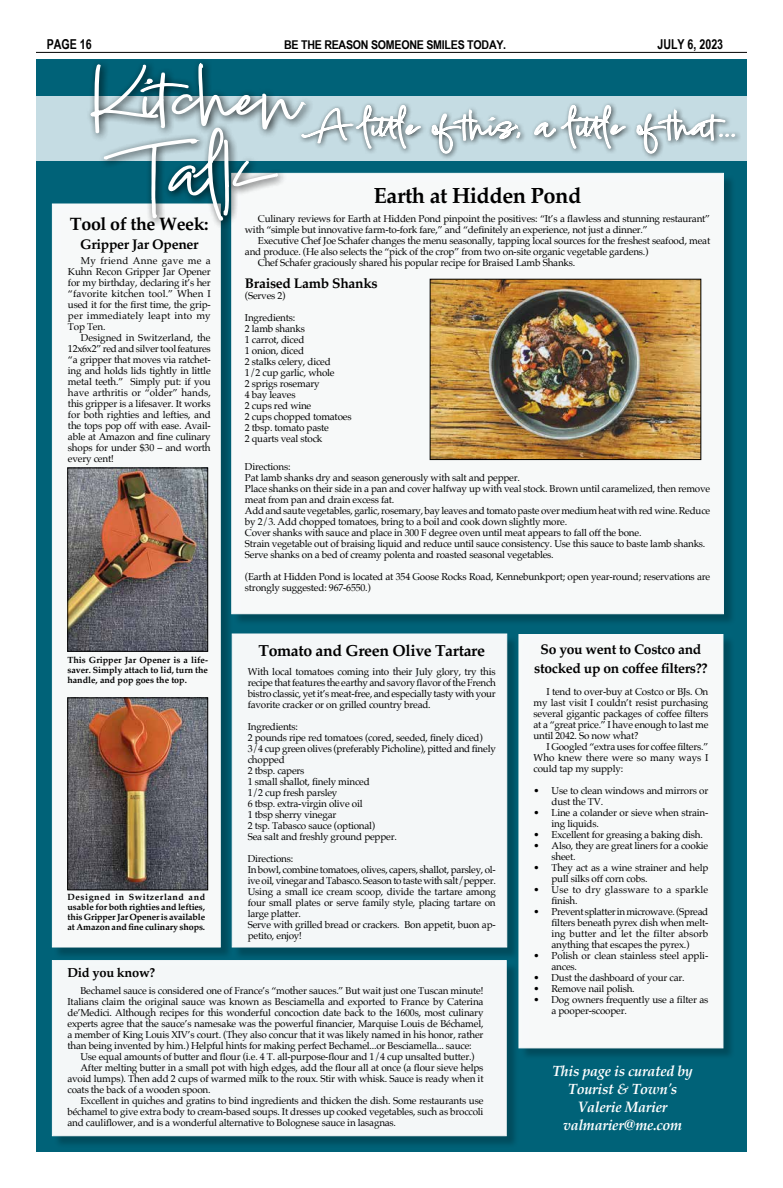
<style>
.page{position:relative;width:783px;height:1188px;background:#fff}
.page>*{position:absolute;margin:0;border:0;box-sizing:border-box;transform-origin:0 0}
.t1{font:700 22px "Palatino";letter-spacing:-.02em;color:#000}
.t2{font:700 18px "Palatino";letter-spacing:-.02em;color:#000}
.t3{font:700 16px "Palatino";letter-spacing:-.02em;color:#000}
.t4{font:italic 700 15px/18px "Palatino";letter-spacing:-.02em;color:#fff;text-align:center;scale:.96 1}
.t5{font:700 14px/19px "Palatino";letter-spacing:-.02em;color:#000;text-align:center}
.t6{font:700 13.6px "Arial Narrow";color:#000;scale:.95 1}
.t7{font:700 13px "Palatino";letter-spacing:-.02em;color:#000}
.t8{font:700 12.1px "Arial Narrow";letter-spacing:-.02em;color:#000;scale:1.08 1}
.t9{font:10px/11px "Palatino";letter-spacing:-.02em;color:#000}
.t10{font:10px/11px "Palatino";letter-spacing:.015em;color:#000}
.t11{font:700 9px/10px "Palatino";letter-spacing:-.005em;color:#000;text-align:justify}
</style>
<div class="page">
<hr style="left:36px;top:52px;width:711px;height:1px;background:#000">
<div style="left:36px;top:59px;width:711px;height:1092px;background:#006278"></div>
<div style="left:233px;top:175px;width:503px;height:451px;background:#000;opacity:.23"></div>
<div style="left:231px;top:173px;width:493px;height:441px;background:#f7f9f9;border:1px solid #fff"></div>
<div style="left:36px;top:96px;width:711px;height:64px;background:#c5dce3"></div>
<div style="left:54px;top:205px;width:179px;height:755px;background:#000;opacity:.23"></div>
<div style="left:52px;top:204px;width:169px;height:743px;background:#f7f9f9;border:1px solid #fff"></div>
<div style="left:85px;top:58px;width:230px;height:173px;background:#000;opacity:.91"></div>
<div style="left:234px;top:635px;width:285px;height:325px;background:#000;opacity:.23"></div>
<div style="left:232px;top:634px;width:275px;height:313px;background:#f4f7f8;border:1px solid #fff"></div>
<div style="left:520px;top:636px;width:216px;height:425px;background:#000;opacity:.23"></div>
<div style="left:519px;top:634px;width:204px;height:414px;background:#f7f9f9"></div>
<img style="left:69px;top:470px;width:137px;height:180px">
<div style="left:67px;top:468px;width:141px;height:184px;border:1px solid #000"></div>
<img style="left:69px;top:700px;width:137px;height:188px">
<div style="left:67px;top:698px;width:141px;height:192px;border:1px solid #000"></div>
<img style="left:432px;top:281px;width:267px;height:177px">
<div style="left:430px;top:279px;width:271px;height:181px;border:1px solid #000"></div>
<div style="left:54px;top:962px;width:465px;height:187px;background:#000;opacity:.23"></div>
<div style="left:52px;top:960px;width:454px;height:176px;background:#f4f7f8;border:1px solid #fff"></div>
<svg style="left:90px;top:51px;width:333px;height:169px"></svg>
<svg style="left:430px;top:51px;width:92px;height:124px"></svg>
<svg style="left:533px;top:51px;width:94px;height:124px"></svg>
<svg style="left:635px;top:51px;width:101px;height:140px"></svg>
<h3 class="t6" style="left:47px;top:36px;width:49px">PAGE 16</h3>
<p class="t8" style="left:284px;top:38px;width:207px">BE THE REASON SOMEONE SMILES TODAY.</p>
<h3 class="t6" style="left:657px;top:36px;width:71px">JULY 6, 2023</h3>
<h2 class="t2" style="left:70px;top:209px;width:140px">Tool of the Week:</h2>
<h3 class="t5" style="left:80px;top:234px;width:120px">Gripper Jar Opener</h3>
<p class="t9" style="left:68px;top:255px;width:144px;text-align:justify;text-indent:13px">My friend Anne gave me a Kuhn Recon Gripper Jar Opener for my birthday, declaring it’s her “favorite kitchen tool.” When I used it for the first time, the grip&shy;per immediately leapt into my Top Ten.</p>
<p class="t9" style="left:68px;top:332px;width:144px;text-align:justify;text-indent:13px">Designed in Switzerland, the 12x6x2” red and silver tool features “a gripper that moves via ratchet&shy;ing and holds lids tightly in little metal teeth.” Simply put: if you have arthritis or “older” hands, this gripper is a lifesaver. It works for both righties and lefties, and the tops pop off with ease. Avail&shy;able at Amazon and fine culinary shops for under $30 – and worth every cent!</p>
<h1 class="t1" style="left:374px;top:177px;width:209px">Earth at Hidden Pond</h1>
<p class="t9" style="left:245px;top:213px;width:467px;text-indent:13px">Culinary reviews for Earth at Hidden Pond pinpoint the positives: “It’s a flawless and stunning restaurant” with “simple but innovative farm-to-fork fare,” and “definitely an experience, not just a dinner.”</p>
<p class="t9" style="left:258px;top:235px;width:454px">Executive Chef Joe Schafer changes the menu seasonally, tapping local sources for the freshest seafood, meat</p>
<p class="t9" style="left:245px;top:246px;width:405px">and produce. (He also selects the “pick of the crop” from two on-site organic vegetable gardens.)</p>
<p class="t9" style="left:258px;top:257px;width:319px">Chef Schafer graciously shared his popular recipe for Braised Lamb Shanks.</p>
<h3 class="t5" style="left:245px;top:274px;width:134px">Braised Lamb Shanks</h3>
<p class="t9" style="left:245px;top:290px;width:42px">(Serves 2)</p>
<p class="t9" style="left:245px;top:312px;width:108px">Ingredients:<br>2 lamb shanks<br>1 carrot, diced<br>1 onion, diced<br>2 stalks celery, diced<br>1/2 cup garlic, whole<br>2 sprigs rosemary<br>4 bay leaves<br>2 cups red wine<br>2 cups chopped tomatoes<br>2 tbsp. tomato paste<br>2 quarts veal stock</p>
<p class="t9" style="left:245px;top:461px;width:467px">Directions:<br>Pat lamb shanks dry and season generously with salt and pepper.<br>Place shanks on their side in a pan and cover halfway up with veal stock. Brown until caramelized, then remove meat from pan and drain excess fat.<br>Add and saute vegetables, garlic, rosemary, bay leaves and tomato paste over medium heat with red wine. Reduce by 2/3. Add chopped tomatoes, bring to a boil and cook down slightly more.<br>Cover shanks with sauce and place in 300 F degree oven until meat appears to fall off the bone.<br>Strain vegetable out of braising liquid and reduce until sauce consistency. Use this sauce to baste lamb shanks.<br>Serve shanks on a bed of creamy polenta and roasted seasonal vegetables.</p>
<p class="t9" style="left:245px;top:571px;width:467px">(Earth at Hidden Pond is located at 354 Goose Rocks Road, Kennebunkport; open year-round; reservations are strongly suggested: 967-6550.)</p>
<p class="t11" style="left:67px;top:654px;width:142px">This Gripper Jar Opener is a life&shy;saver. Simply attach to lid, turn the handle, and pop goes the top.</p>
<p class="t11" style="left:68px;top:892px;width:139px">Designed in Switzerland and usable for both righties and lefties, this Gripper Jar Opener is available at Amazon and fine culinary shops.</p>
<h3 class="t3" style="left:258px;top:637px;width:228px">Tomato and Green Olive Tartare</h3>
<p class="t9" style="left:248px;top:666px;width:250px;text-align:justify">With local tomatoes coming into their July glory, try this recipe that features the earthy and savory flavor of the French bistro classic, yet it’s meat-free, and especially tasty with your favorite cracker or on grilled country bread.</p>
<p class="t9" style="left:248px;top:721px;width:250px">Ingredients:<br>2 pounds ripe red tomatoes (cored, seeded, finely diced)<br>3/4 cup green olives (preferably Picholine), pitted and finely chopped<br>2 tbsp. capers<br>1 small shallot, finely minced<br>1/2 cup fresh parsley<br>6 tbsp. extra-virgin olive oil<br>1 tbsp sherry vinegar<br>2 tsp. Tabasco sauce (optional)<br>Sea salt and freshly ground pepper.</p>
<p class="t9" style="left:248px;top:853px;width:250px">Directions:<br>In bowl, combine tomatoes, olives, capers, shallot, parsley, ol&shy;ive oil, vinegar and Tabasco. Season to taste with salt/pepper.<br>Using a small ice cream scoop, divide the tartare among four small plates or serve family style, placing tartare on large platter.<br>Serve with grilled bread or crackers. Bon appetit, buon ap&shy;petito, enjoy!</p>
<h3 class="t7" style="left:67px;top:962px;width:89px">Did you know?</h3>
<p class="t9" style="left:67px;top:985px;width:418px;text-align:justify;text-indent:13px">Bechamel sauce is considered one of France’s “mother sauces.” But wait just one Tuscan minute!<br>Italians claim the original sauce was known as Besciamella and exported to France by Caterina de’Medici. Although recipes for this wonderful concoction date back to the 1600s, most culinary experts agree that the sauce’s namesake was the powerful financier, Marquise Louis de Béchamel, a member of King Louis XIV’s court. (They also concur that it was likely named in his honor, rather than being invented by him.) Helpful hints for making perfect Bechamel...or Besciamella... sauce:</p>
<p class="t9" style="left:80px;top:1051px;width:396px">Use equal amounts of butter and flour (i.e. 4 T. all-purpose-flour and 1/4 cup unsalted butter.)</p>
<p class="t9" style="left:80px;top:1062px;width:405px">After melting butter in a small pot with high edges, add the flour all at once (a flour sieve helps</p>
<p class="t9" style="left:67px;top:1073px;width:418px">avoid lumps). Then add 2 cups of warmed milk to the roux. Stir with whisk. Sauce is ready when it</p>
<p class="t9" style="left:67px;top:1084px;width:145px">coats the back of a wooden spoon.</p>
<p class="t9" style="left:80px;top:1095px;width:404px">Excellent in quiches and gratins to bind ingredients and thicken the dish. Some restaurants use</p>
<p class="t9" style="left:67px;top:1106px;width:418px">béchamel to give extra body to cream-based soups. It dresses up cooked vegetables, such as broccoli</p>
<p class="t9" style="left:67px;top:1117px;width:330px">and cauliflower, and is a wonderful alternative to Bolognese sauce in lasagnas.</p>
<h3 class="t5" style="left:534px;top:640px;width:175px">So you went to Costco and stocked up on coffee filters??</h3>
<p class="t9" style="left:534px;top:687px;width:176px;text-align:justify;text-indent:13px">I tend to over-buy at Costco or BJs. On my last visit I couldn’t resist purchasing several gigantic packages of coffee filters at a “great price.” I have enough to last me until 2042. So now what?</p>
<p class="t9" style="left:534px;top:742px;width:176px;text-align:justify;text-indent:13px">I Googled “extra uses for coffee filters.” Who knew there were so many ways I could tap my supply:</p>
<p class="t9" style="left:552px;top:786px;width:158px;text-indent:-18px">• Use to clean windows and mirrors or dust the TV.</p>
<p class="t9" style="left:552px;top:808px;width:158px;text-indent:-18px">• Line a colander or sieve when strain&shy;ing liquids.</p>
<p class="t9" style="left:534px;top:830px;width:171px">• Excellent for greasing a baking dish.</p>
<p class="t9" style="left:552px;top:841px;width:158px;text-indent:-18px">• Also, they are great liners for a cookie sheet.</p>
<p class="t9" style="left:552px;top:863px;width:158px;text-indent:-18px">• They act as a wine strainer and help pull silks off corn cobs.</p>
<p class="t10" style="left:552px;top:885px;width:158px;text-indent:-18px">• Use to dry glassware to a sparkle finish.</p>
<p class="t9" style="left:552px;top:907px;width:158px;text-align:justify;text-indent:-18px">• Prevent splatter in microwave. (Spread filters beneath pyrex dish when melt&shy;ing butter and let the filter absorb anything that escapes the pyrex.)</p>
<p class="t9" style="left:552px;top:951px;width:158px;text-indent:-18px">• Polish or clean stainless steel appli&shy;ances.</p>
<p class="t9" style="left:534px;top:973px;width:153px">• Dust the dashboard of your car.</p>
<p class="t9" style="left:534px;top:984px;width:103px">• Remove nail polish.</p>
<p class="t9" style="left:552px;top:995px;width:158px;text-indent:-18px">• Dog owners frequently use a filter as a pooper-scooper.</p>
<h3 class="t4" style="left:552px;top:1061px;width:148px">This page is curated by<br>Tourist &amp; Town's<br>Valerie Marier valmarier@me.com</h3>
</div>
